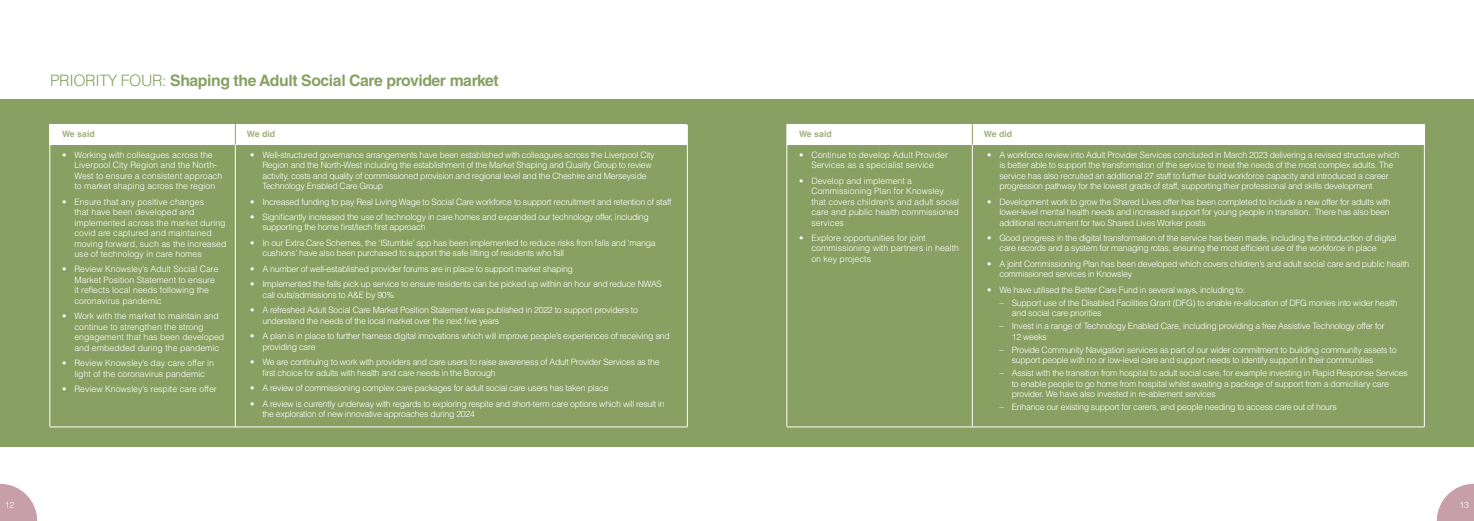
<style>
.page{position:relative;width:1474px;height:521px;background:#fff}
.page>*{position:absolute;margin:0;border:0;box-sizing:border-box;transform-origin:0 0}
.t1{font:700 15.75px "Helvetica LT Std";letter-spacing:-.025em;color:#88a163}
.t2{font:300 8.75px/10.5px "Helvetica LT Std";letter-spacing:-.03em;color:#fff}
.t3{font:300 8.75px/10.5px "Helvetica LT Std";color:#fff}
.t4{font:700 8.75px "Helvetica LT Std";color:#9fb281}
.s1{font-weight:300}
</style>
<div class="page">
<div style="left:737px;top:99px;width:736px;height:347px;background:#88a163"></div>
<div style="left:0;top:99px;width:737px;height:347px;background:#88a163"></div>
<svg style="left:0;top:484px;width:37px;height:37px"></svg>
<svg style="left:1436px;top:484px;width:37px;height:37px"></svg>
<div style="left:50px;top:124px;width:637px;height:20px;background:#fff"></div>
<div style="left:786px;top:124px;width:638px;height:20px;background:#fff"></div>
<hr style="left:235px;top:145px;width:1px;height:282px;background:#fff">
<hr style="left:972px;top:145px;width:1px;height:282px;background:#fff">
<hr style="left:50px;top:124px;width:1px;height:302px;background:#fff">
<hr style="left:786px;top:124px;width:1px;height:302px;background:#fff">
<hr style="left:50px;top:427px;width:637px;height:1px;background:#fff">
<hr style="left:786px;top:427px;width:638px;height:1px;background:#fff">
<svg style="left:235px;top:124px;width:1px;height:21px"></svg>
<svg style="left:972px;top:124px;width:1px;height:21px"></svg>
<hr style="left:687px;top:125px;width:1px;height:302px;background:#fff">
<hr style="left:1423px;top:125px;width:1px;height:302px;background:#fff">
<h1 class="t1" style="left:50px;top:71px;width:450px"><span class="s1">PRIORITY FOUR:</span> Shaping the Adult Social Care provider market</h1>
<p class="t4" style="left:62px;top:128px;width:34px">We said</p>
<p class="t3" style="left:74px;top:149px;width:149px;text-indent:-12px">• Working with colleagues across the Liverpool City Region and the North-West to ensure a consistent approach to market shaping across the region</p>
<p class="t3" style="left:74px;top:196px;width:153px;text-indent:-12px">• Ensure that any positive changes<br>that have been developed and implemented across the market during covid are captured and maintained moving forward, such as the increased use of technology in care homes</p>
<p class="t3" style="left:74px;top:264px;width:146px;text-indent:-12px">• Review Knowsley’s Adult Social Care Market Position Statement to ensure it reflects local needs following the coronavirus pandemic</p>
<p class="t3" style="left:74px;top:311px;width:151px;text-indent:-12px">• Work with the market to maintain and continue to strengthen the strong engagement that has been developed and embedded during the pandemic</p>
<p class="t3" style="left:62px;top:358px;width:153px;text-align:center">• Review Knowsley’s day care offer in light of the coronavirus pandemic</p>
<p class="t3" style="left:62px;top:384px;width:156px">• Review Knowsley’s respite care offer</p>
<p class="t4" style="left:247px;top:128px;width:30px">We did</p>
<p class="t2" style="left:262px;top:149px;width:394px;text-indent:-12px">• Well-structured governance arrangements have been established with colleagues across the Liverpool City Region and the North-West including the establishment of the Market Shaping and Quality Group to review activity, costs and quality of commissioned provision and regional level and the Cheshire and Merseyside Technology Enabled Care Group</p>
<p class="t2" style="left:250px;top:196px;width:423px">• Increased funding to pay Real Living Wage to Social Care workforce to support recruitment and retention of staff</p>
<p class="t2" style="left:262px;top:211px;width:388px;text-indent:-12px">• Significantly increased the use of technology in care homes and expanded our technology offer, including supporting the home first/tech first approach</p>
<p class="t2" style="left:262px;top:237px;width:395px;text-indent:-12px">• In our Extra Care Schemes, the ‘IStumble’ app has been implemented to reduce risks from falls and ‘manga cushions’ have also been purchased to support the safe lifting of residents who fall</p>
<p class="t2" style="left:250px;top:263px;width:324px">• A number of well-established provider forums are in place to support market shaping</p>
<p class="t2" style="left:262px;top:279px;width:401px;text-indent:-12px">• Implemented the falls pick up service to ensure residents can be picked up within an hour and reduce NWAS call outs/admissions to A&amp;E by 90%</p>
<p class="t2" style="left:262px;top:305px;width:377px;text-indent:-12px">• A refreshed Adult Social Care Market Position Statement was published in 2022 to support providers to understand the needs of the local market over the next five years</p>
<p class="t2" style="left:262px;top:331px;width:409px;text-indent:-12px">• A plan is in place to further harness digital innovations which will improve people’s experiences of receiving and providing care</p>
<p class="t2" style="left:262px;top:357px;width:398px;text-indent:-12px">• We are continuing to work with providers and care users to raise awareness of Adult Provider Services as the first choice for adults with health and care needs in the Borough</p>
<p class="t2" style="left:250px;top:383px;width:360px">• A review of commissioning complex care packages for adult social care users has taken place</p>
<p class="t2" style="left:262px;top:398px;width:404px;text-indent:-12px">• A review is currently underway with regards to exploring respite and short-term care options which will result in the exploration of new innovative approaches during 2024</p>
<p class="t4" style="left:799px;top:128px;width:34px">We said</p>
<p class="t3" style="left:799px;top:149px;width:150px;text-align:center">• Continue to develop Adult Provider<br>Services as a specialist service</p>
<p class="t3" style="left:811px;top:175px;width:149px;text-indent:-12px">• Develop and implement a<br>Commissioning Plan for Knowsley that covers children’s and adult social care and public health commissioned services</p>
<p class="t3" style="left:811px;top:232px;width:149px;text-indent:-12px">• Explore opportunities for joint commissioning with partners in health on key projects</p>
<p class="t4" style="left:983px;top:128px;width:30px">We did</p>
<p class="t2" style="left:999px;top:149px;width:401px;text-indent:-12px">• A workforce review into Adult Provider Services concluded in March 2023 delivering a revised structure which is better able to support the transformation of the service to meet the needs of the most complex adults. The service has also recruited an additional 27 staff to further build workforce capacity and introduced a career progression pathway for the lowest grade of staff, supporting their professional and skills development</p>
<p class="t2" style="left:999px;top:196px;width:393px;text-indent:-12px">• Development work to grow the Shared Lives offer has been completed to include a new offer for adults with lower-level mental health needs and increased support for young people in transition. There has also been additional recruitment for two Shared Lives Worker posts</p>
<p class="t2" style="left:999px;top:232px;width:399px;text-indent:-12px">• Good progress in the digital transformation of the service has been made, including the introduction of digital care records and a system for managing rotas, ensuring the most efficient use of the workforce in place</p>
<p class="t2" style="left:999px;top:258px;width:411px;text-indent:-12px">• A joint Commissioning Plan has been developed which covers children’s and adult social care and public health commissioned services in Knowsley</p>
<p class="t2" style="left:987px;top:284px;width:260px">• We have utilised the Better Care Fund in several ways, including to:</p>
<p class="t2" style="left:1011px;top:297px;width:387px;text-indent:-12px">– Support use of the Disabled Facilities Grant (DFG) to enable re-allocation of DFG monies into wider health and social care priorities</p>
<p class="t2" style="left:1011px;top:321px;width:374px;text-indent:-12px">– Invest in a range of Technology Enabled Care, including providing a free Assistive Technology offer for<br>12 weeks</p>
<p class="t2" style="left:1011px;top:344px;width:386px;text-indent:-12px">– Provide Community Navigation services as part of our wider commitment to building community assets to support people with no or low-level care and support needs to identify support in their communities</p>
<p class="t2" style="left:1011px;top:368px;width:397px;text-indent:-12px">– Assist with the transition from hospital to adult social care, for example investing in Rapid Response Services to enable people to go home from hospital whilst awaiting a package of support from a domiciliary care provider. We have also invested in re-ablement services</p>
<p class="t2" style="left:999px;top:402px;width:339px">– Enhance our existing support for carers, and people needing to access care out of hours</p>
<p class="t2" style="left:5px;top:499px;width:11px">12</p>
<p class="t2" style="left:1459px;top:499px;width:11px">13</p>
</div>
